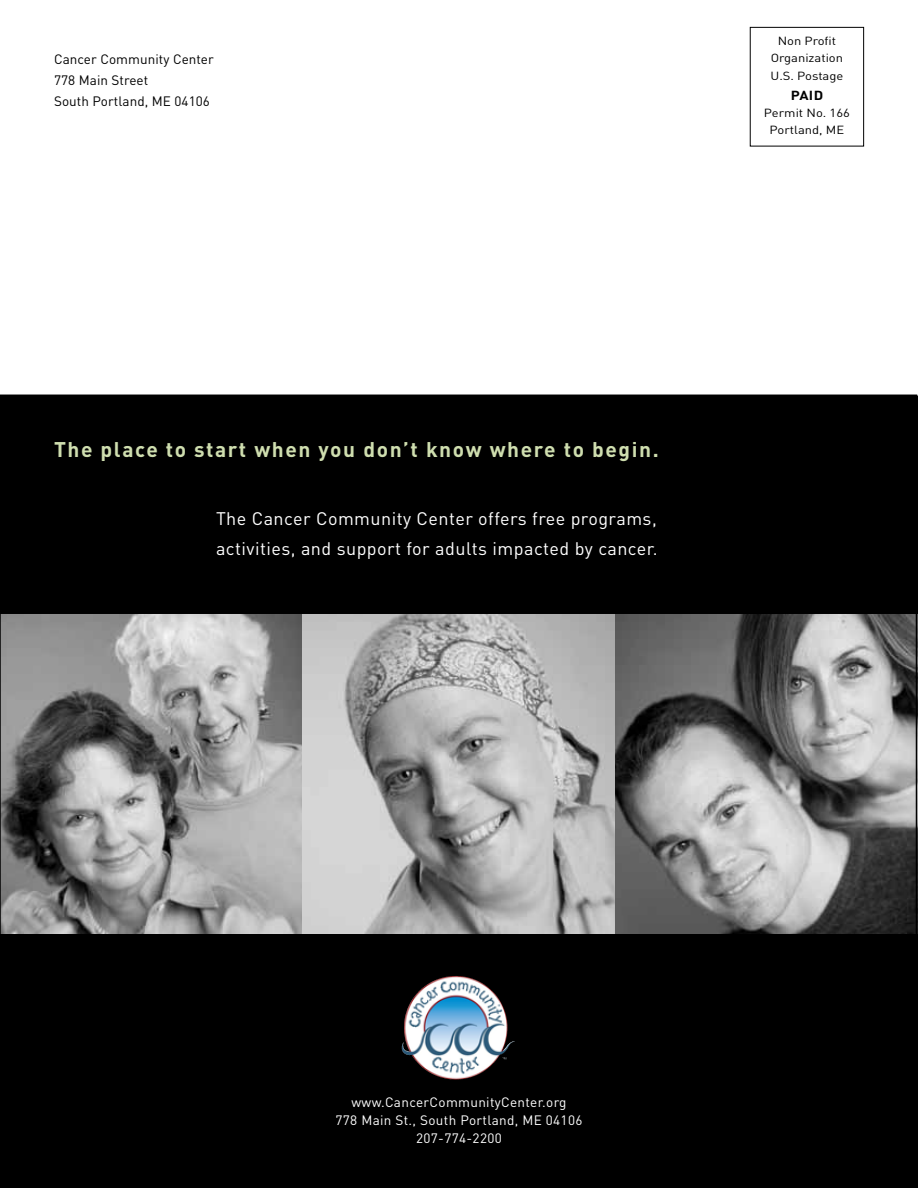
<style>
.page{position:relative;width:918px;height:1188px;background:#fff}
.page>*{position:absolute;margin:0;border:0;box-sizing:border-box;transform-origin:0 0}
.t1{font:700 21px "DIN";letter-spacing:.075em;color:#cfdeaf}
.t2{font:18px/30px "DIN";letter-spacing:.025em;color:#fff}
.t3{font:13.5px/18px "DIN";letter-spacing:.025em;color:#fff;text-align:center}
.t4{font:13.5px/21px "DIN";letter-spacing:.005em;color:#000}
.t5{font:700 12.9px "DIN";color:#000;scale:1.11 1}
.t6{font:11.7px/17.2px "DIN";color:#000;text-align:center;scale:1.11 1}
</style>
<div class="page">
<svg style="left:0;top:395px;width:917px;height:539px;background:#969696"></svg>
<div style="left:0;top:396px;width:918px;height:218px;background:#000"></div>
<div style="left:0;top:934px;width:918px;height:254px;background:#000"></div>
<img style="left:402px;top:976px;width:52px;height:78px">
<div style="left:750px;top:27px;width:114px;height:119px;border:1px solid #000"></div>
<p class="t4" style="left:54px;top:49px;width:161px">Cancer Community Center<br>778 Main Street<br>South Portland, ME 04106</p>
<p class="t6" style="left:771px;top:32px;width:67px">Non Profit<br>Organization<br>U.S. Postage</p>
<p class="t5" style="left:791px;top:87px;width:31px">PAID</p>
<p class="t6" style="left:764px;top:104px;width:79px">Permit No. 166<br>Portland, ME</p>
<p class="t1" style="left:54px;top:435px;width:606px">The place to start when you don’t know where to begin.</p>
<p class="t2" style="left:216px;top:503px;width:443px">The Cancer Community Center offers free programs, activities, and support for adults impacted by cancer.</p>
<p class="t3" style="left:336px;top:1093px;width:248px">www.CancerCommunityCenter.org<br>778 Main St., South Portland, ME 04106<br>207-774-2200</p>
</div>
